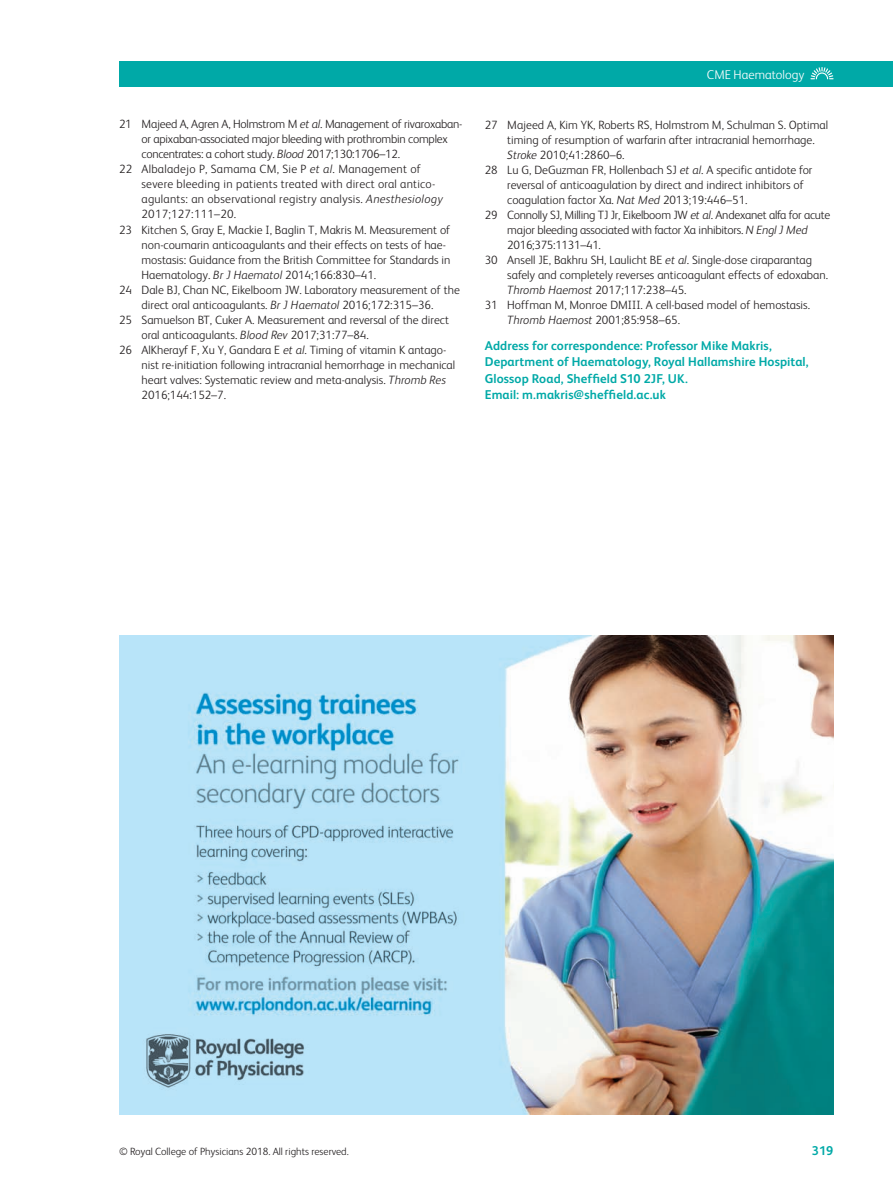
<style>
.page{position:relative;width:893px;height:1191px;background:#fff}
.page>*{position:absolute;margin:0;border:0;box-sizing:border-box;transform-origin:0 0}
.t1{font:700 12.75px/16.5px "FS Albert";letter-spacing:.005em;color:#00a9a7}
.t2{font:300 12.75px "FS Albert";letter-spacing:.005em;color:#fff}
.t3{font:300 12px "FS Albert";color:#231f20}
.t4{font:300 12px "FS Albert";letter-spacing:-.02em;color:#231f20}
.t5{font:300 12px "FS Albert";letter-spacing:.02em;color:#231f20}
.t6{font:300 10.5px "FS Albert";color:#231f20}
.s1{font-style:italic}
</style>
<div class="page">
<div style="left:119px;top:62px;width:774px;height:25px;background:#00a9a7"></div>
<svg style="left:810px;top:67px;width:23px;height:12px"></svg>
<img style="left:119px;top:635px;width:715px;height:479px">
<p class="t4" style="left:119px;top:120px;width:345px">21 Majeed A , Agren A , Holmstrom M <span class="s1">et al</span> . Management of rivaroxaban-</p>
<p class="t4" style="left:142px;top:135px;width:308px">or apixaban-associated major bleeding with prothrombin complex</p>
<p class="t4" style="left:142px;top:150px;width:260px">concentrates: a cohort study . <span class="s1">Blood</span> 2017 ; 130 : 1706 – 12 .</p>
<p class="t5" style="left:119px;top:165px;width:303px">22 Albaladejo P , Samama CM , Sie P <span class="s1">et al</span> . Management of</p>
<p class="t5" style="left:142px;top:180px;width:295px">severe bleeding in patients treated with direct oral antico-</p>
<p class="t5" style="left:142px;top:195px;width:303px">agulants: an observational registry analysis . <span class="s1">Anesthesiology</span></p>
<p class="t5" style="left:142px;top:210px;width:96px">2017 ; 127 : 111 – 20 .</p>
<p class="t3" style="left:119px;top:225px;width:333px">23 Kitchen S , Gray E , Mackie I , Baglin T , Makris M . Measurement of</p>
<p class="t3" style="left:142px;top:240px;width:306px">non-coumarin anticoagulants and their effects on tests of hae-</p>
<p class="t3" style="left:142px;top:255px;width:310px">mostasis: Guidance from the British Committee for Standards in</p>
<p class="t3" style="left:142px;top:270px;width:236px">Haematology . <span class="s1">Br J Haematol</span> 2014 ; 166 : 830 – 41 .</p>
<p class="t3" style="left:119px;top:285px;width:342px">24 Dale BJ , Chan NC , Eikelboom JW . Laboratory measurement of the</p>
<p class="t3" style="left:142px;top:300px;width:293px">direct oral anticoagulants . <span class="s1">Br J Haematol</span> 2016 ; 172 : 315 – 36 .</p>
<p class="t3" style="left:119px;top:315px;width:331px">25 Samuelson BT , Cuker A . Measurement and reversal of the direct</p>
<p class="t3" style="left:142px;top:330px;width:229px">oral anticoagulants . <span class="s1">Blood Rev</span> 2017 ; 31 : 77 – 84 .</p>
<p class="t3" style="left:119px;top:345px;width:329px">26 AlKherayf F , Xu Y , Gandara E <span class="s1">et al</span> . Timing of vitamin K antago-</p>
<p class="t3" style="left:142px;top:360px;width:315px">nist re-initiation following intracranial hemorrhage in mechanical</p>
<p class="t3" style="left:142px;top:375px;width:306px">heart valves: Systematic review and meta-analysis . <span class="s1">Thromb Res</span></p>
<p class="t3" style="left:142px;top:390px;width:86px">2016 ; 144 : 152 – 7 .</p>
<p class="t2" style="left:707px;top:70px;width:99px">CME Haematology</p>
<p class="t3" style="left:485px;top:120px;width:345px">27 Majeed A , Kim YK , Roberts RS , Holmstrom M , Schulman S . Optimal</p>
<p class="t3" style="left:507px;top:135px;width:309px">timing of resumption of warfarin after intracranial hemorrhage .</p>
<p class="t3" style="left:507px;top:150px;width:119px"><span class="s1">Stroke</span> 2010 ; 41 : 2860 – 6 .</p>
<p class="t3" style="left:485px;top:165px;width:329px">28 Lu G , DeGuzman FR , Hollenbach SJ <span class="s1">et al</span> . A specific antidote for</p>
<p class="t3" style="left:507px;top:180px;width:298px">reversal of anticoagulation by direct and indirect inhibitors of</p>
<p class="t3" style="left:507px;top:195px;width:242px">coagulation factor Xa . <span class="s1">Nat Med</span> 2013 ; 19 : 446 – 51 .</p>
<p class="t4" style="left:485px;top:210px;width:347px">29 Connolly SJ , Milling TJ Jr , Eikelboom JW <span class="s1">et al</span> . Andexanet alfa for acute</p>
<p class="t4" style="left:507px;top:225px;width:302px">major bleeding associated with factor Xa inhibitors . <span class="s1">N Engl J Med</span></p>
<p class="t4" style="left:507px;top:240px;width:95px">2016 ; 375 : 1131 – 41 .</p>
<p class="t3" style="left:485px;top:255px;width:329px">30 Ansell JE , Bakhru SH , Laulicht BE <span class="s1">et al</span> . Single-dose ciraparantag</p>
<p class="t3" style="left:507px;top:270px;width:322px">safely and completely reverses anticoagulant effects of edoxaban .</p>
<p class="t3" style="left:507px;top:285px;width:181px"><span class="s1">Thromb Haemost</span> 2017 ; 117 : 238 – 45 .</p>
<p class="t3" style="left:485px;top:300px;width:327px">31 Hoffman M , Monroe DM III . A cell-based model of hemostasis .</p>
<p class="t3" style="left:507px;top:315px;width:174px"><span class="s1">Thromb Haemost</span> 2001 ; 85 : 958 – 65 .</p>
<p class="t1" style="left:485px;top:338px;width:325px">Address for correspondence: Professor Mike Makris, Department of Haematology, Royal Hallamshire Hospital, Glossop Road, Sheffield S10 2JF, UK.<br>Email: m.makris@sheffield.ac.uk</p>
<p class="t6" style="left:119px;top:1147px;width:231px">© Royal College of Physicians 2018. All rights reserved.</p>
<p class="t1" style="left:812px;top:1143px;width:23px">319</p>
</div>
